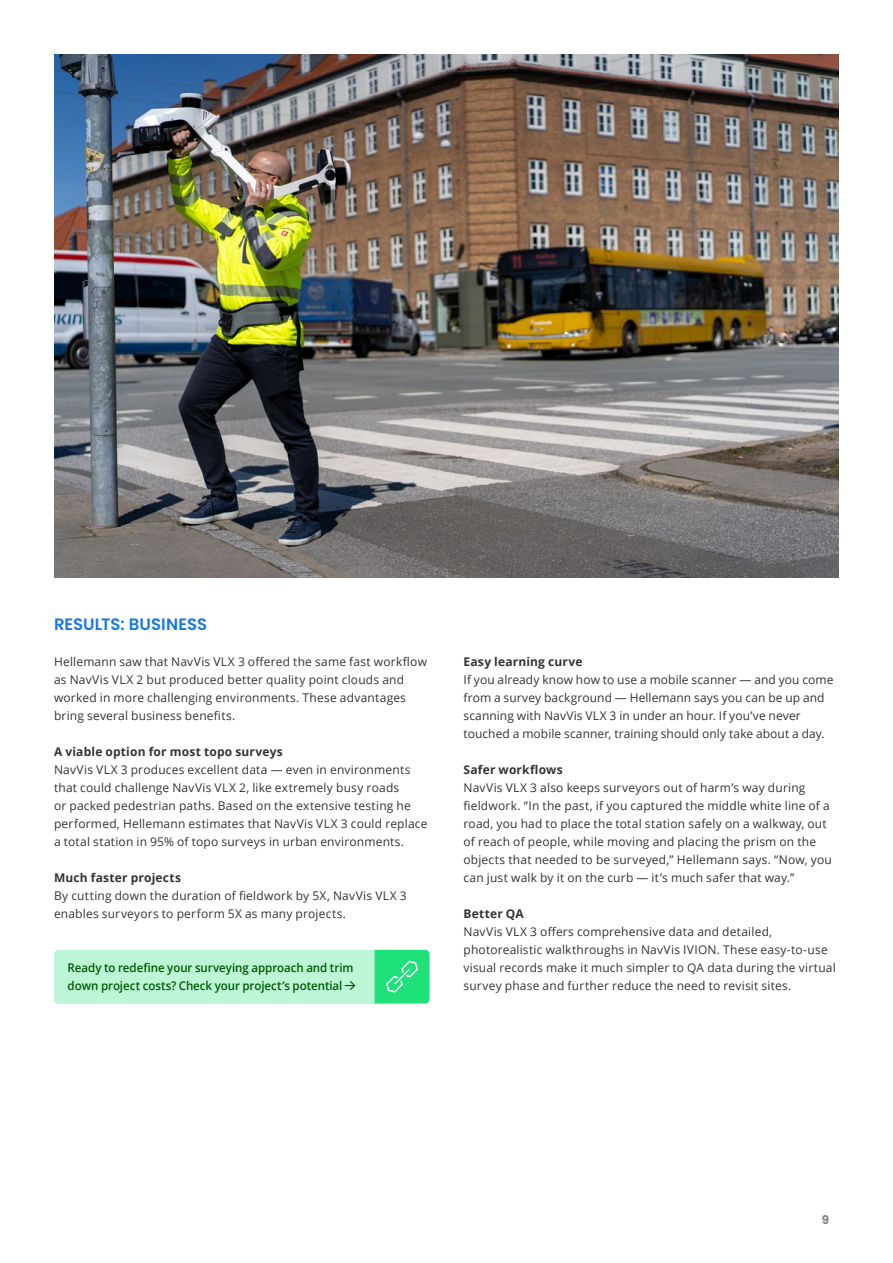
<style>
.page{position:relative;width:893px;height:1263px;background:#fff}
.page>*{position:absolute;margin:0;border:0;box-sizing:border-box;transform-origin:0 0}
.t1{font:600 16.5px "Poppins";color:#1979e4}
.t2{font:12px/18px "Open Sans";letter-spacing:.015em;color:#333332}
.t3{font:700 12px "Open Sans";letter-spacing:.015em;color:#333332}
.t4{font:600 12px/18px "Open Sans";letter-spacing:-.005em;color:#005900;scale:.96 1}
.t5{font:700 12px "Poppins";color:#868586}
</style>
<div class="page">
<img style="left:54px;top:54px;width:785px;height:523px">
<div style="left:54px;top:950px;width:375px;height:54px;background:#bcf6d7;border-radius:4px"></div>
<svg style="left:375px;top:950px;width:54px;height:53px;background:#2be280"></svg>
<h1 class="t1" style="left:54px;top:615px;width:155px">RESULTS: BUSINESS</h1>
<p class="t2" style="left:54px;top:652px;width:375px">Hellemann saw that NavVis VLX 3 offered the same fast workflow as NavVis VLX 2 but produced better quality point clouds and worked in more challenging environments. These advantages bring several business benefits.</p>
<p class="t3" style="left:54px;top:743px;width:230px">A viable option for most topo surveys</p>
<p class="t2" style="left:54px;top:760px;width:375px">NavVis VLX 3 produces excellent data — even in environments that could challenge NavVis VLX 2, like extremely busy roads<br>or packed pedestrian paths. Based on the extensive testing he performed, Hellemann estimates that NavVis VLX 3 could replace a total station in 95% of topo surveys in urban environments.</p>
<p class="t3" style="left:54px;top:869px;width:128px">Much faster projects</p>
<p class="t2" style="left:54px;top:886px;width:354px">By cutting down the duration of fieldwork by 5X, NavVis VLX 3 enables surveyors to perform 5X as many projects.</p>
<p class="t4" style="left:68px;top:958px;width:301px">Ready to redefine your surveying approach and trim down project costs? Check your project’s potential →</p>
<p class="t3" style="left:463px;top:653px;width:121px">Easy learning curve</p>
<p class="t2" style="left:463px;top:670px;width:371px">If you already know how to use a mobile scanner — and you come from a survey background — Hellemann says you can be up and scanning with NavVis VLX 3 in under an hour. If you’ve never touched a mobile scanner, training should only take about a day.</p>
<p class="t3" style="left:463px;top:761px;width:101px">Safer workflows</p>
<p class="t2" style="left:463px;top:778px;width:370px">NavVis VLX 3 also keeps surveyors out of harm’s way during fieldwork. “In the past, if you captured the middle white line of a road, you had to place the total station safely on a walkway, out of reach of people, while moving and placing the prism on the objects that needed to be surveyed,” Hellemann says. “Now, you can just walk by it on the curb — it’s much safer that way.”</p>
<p class="t3" style="left:463px;top:905px;width:62px">Better QA</p>
<p class="t2" style="left:463px;top:922px;width:374px">NavVis VLX 3 offers comprehensive data and detailed, photorealistic walkthroughs in NavVis IVION. These easy-to-use visual records make it much simpler to QA data during the virtual survey phase and further reduce the need to revisit sites.</p>
<p class="t5" style="left:822px;top:1213px;width:9px">9</p>
</div>
